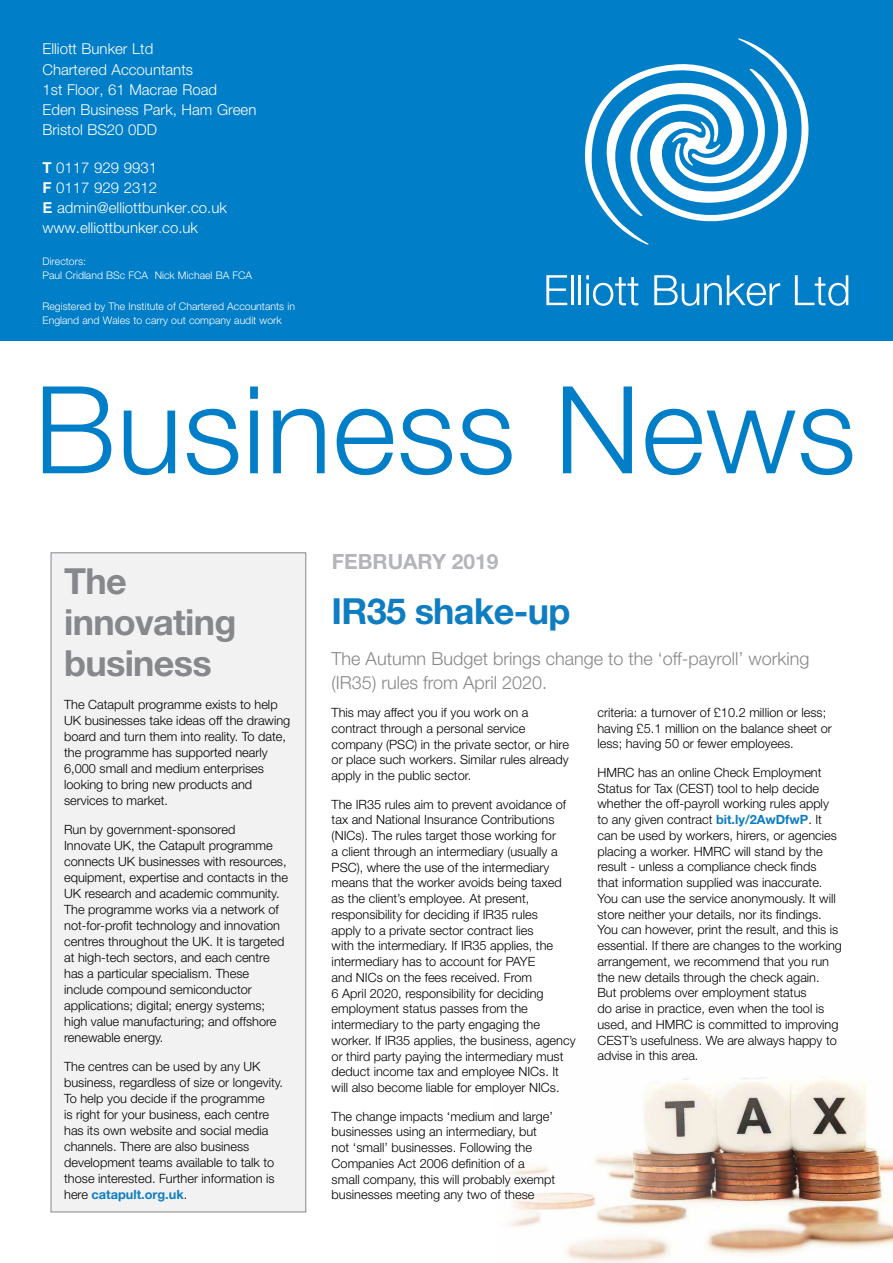
<style>
.page{position:relative;width:893px;height:1263px;background:#fff}
.page>*{position:absolute;margin:0;border:0;box-sizing:border-box;transform-origin:0 0}
.t1{font:300 121.5px "Helvetica Neue";letter-spacing:.005em;color:#007ec7}
.t2{font:700 36px/40.8px "Helvetica Neue";letter-spacing:-.02em;color:#86888c}
.t3{font:700 36px "Helvetica Neue";letter-spacing:-.02em;color:#0e7dc2}
.t4{font:700 21px "Helvetica Neue";color:#b4b5b9}
.t5{font:300 18px/24px "Helvetica Neue";color:#878787}
.t6{font:300 15px/20.2px "Helvetica Neue";color:#fff}
.t7{font:300 12.75px/15.8px "Helvetica Neue";color:#000}
.t8{font:300 10.5px/14.2px "Helvetica Neue";color:#fff}
.s1{font-family:"Helvetica";font-weight:700}
.s2{font-weight:700;color:#0e7dc2}
</style>
<div class="page">
<img style="left:509px;top:1076px;width:384px;height:187px">
<div style="left:0;top:0;width:893px;height:340px;background:#007ec7"></div>
<svg style="left:584px;top:38px;width:225px;height:207px"></svg>
<svg style="left:546px;top:275px;width:21px;height:30px"></svg>
<hr style="left:571px;top:275px;width:2px;height:30px;background:#fff">
<hr style="left:579px;top:275px;width:2px;height:30px;background:#fff">
<svg style="left:586px;top:275px;width:52px;height:31px"></svg>
<svg style="left:654px;top:275px;width:126px;height:31px"></svg>
<svg style="left:795px;top:275px;width:53px;height:31px"></svg>
<div style="left:51px;top:553px;width:255px;height:659px;background:#f2f2f3"></div>
<div style="left:51px;top:552px;width:255px;height:660px;border:1px solid #86888c"></div>
<p class="t6" style="left:43px;top:39px;width:215px">Elliott Bunker Ltd<br>Chartered Accountants<br>1st Floor, 61 Macrae Road<br>Eden Business Park, Ham Green<br>Bristol BS20 0DD</p>
<p class="t6" style="left:43px;top:157px;width:186px"><span class="s1">T</span> 0117 929 9931<br><span class="s1">F</span> 0117 929 2312<br><span class="s1">E</span> admin@elliottbunker.co.uk www.elliottbunker.co.uk</p>
<p class="t8" style="left:43px;top:254px;width:211px">Directors:<br>Paul Cridland BSc FCA Nick Michael BA FCA</p>
<p class="t8" style="left:43px;top:299px;width:254px">Registered by The Institute of Chartered Accountants in<br>England and Wales to carry out company audit work</p>
<h1 class="t1" style="left:34px;top:356px;width:824px">Business News</h1>
<h2 class="t2" style="left:64px;top:560px;width:174px">The innovating business</h2>
<p class="t7" style="left:64px;top:696px;width:228px">The Catapult programme exists to help UK businesses take ideas off the drawing board and turn them into reality. To date, the programme has supported nearly 6,000 small and medium enterprises looking to bring new products and services to market.</p>
<p class="t7" style="left:64px;top:821px;width:225px">Run by government-sponsored<br>Innovate UK, the Catapult programme connects UK businesses with resources, equipment, expertise and contacts in the UK research and academic community.<br>The programme works via a network of not-for-profit technology and innovation centres throughout the UK. It is targeted at high-tech sectors, and each centre has a particular specialism. These include compound semiconductor applications; digital; energy systems; high value manufacturing; and offshore renewable energy.</p>
<p class="t7" style="left:64px;top:1058px;width:220px">The centres can be used by any UK business, regardless of size or longevity.<br>To help you decide if the programme<br>is right for your business, each centre has its own website and social media channels. There are also business development teams available to talk to those interested. Further information is here <span class="s2">catapult.org.uk</span>.</p>
<h3 class="t4" style="left:332px;top:549px;width:168px">FEBRUARY 2019</h3>
<h2 class="t3" style="left:332px;top:588px;width:240px">IR35 shake-up</h2>
<h3 class="t5" style="left:332px;top:646px;width:479px">The Autumn Budget brings change to the ‘off-payroll’ working (IR35) rules from April 2020.</h3>
<p class="t7" style="left:332px;top:704px;width:239px">This may affect you if you work on a contract through a personal service company (PSC) in the private sector, or hire or place such workers. Similar rules already apply in the public sector.</p>
<p class="t7" style="left:332px;top:796px;width:245px">The IR35 rules aim to prevent avoidance of tax and National Insurance Contributions (NICs). The rules target those working for<br>a client through an intermediary (usually a PSC), where the use of the intermediary means that the worker avoids being taxed as the client’s employee. At present, responsibility for deciding if IR35 rules<br>apply to a private sector contract lies<br>with the intermediary. If IR35 applies, the intermediary has to account for PAYE<br>and NICs on the fees received. From<br>6 April 2020, responsibility for deciding employment status passes from the intermediary to the party engaging the worker. If IR35 applies, the business, agency or third party paying the intermediary must deduct income tax and employee NICs. It will also become liable for employer NICs.</p>
<p class="t7" style="left:332px;top:1108px;width:225px">The change impacts ‘medium and large’ businesses using an intermediary, but not ‘small’ businesses. Following the Companies Act 2006 definition of a small company, this will probably exempt businesses meeting any two of these</p>
<p class="t7" style="left:597px;top:704px;width:236px">criteria: a turnover of £10.2 million or less; having £5.1 million on the balance sheet or less; having 50 or fewer employees.</p>
<p class="t7" style="left:597px;top:764px;width:246px">HMRC has an online Check Employment Status for Tax (CEST) tool to help decide whether the off-payroll working rules apply to any given contract <span class="s2">bit.ly/2AwDfwP</span>. It can be used by workers, hirers, or agencies placing a worker. HMRC will stand by the result - unless a compliance check finds<br>that information supplied was inaccurate.<br>You can use the service anonymously. It will store neither your details, nor its findings.<br>You can however, print the result, and this is essential. If there are changes to the working arrangement, we recommend that you run the new details through the check again.<br>But problems over employment status<br>do arise in practice, even when the tool is used, and HMRC is committed to improving CEST’s usefulness. We are always happy to advise in this area.</p>
</div>
